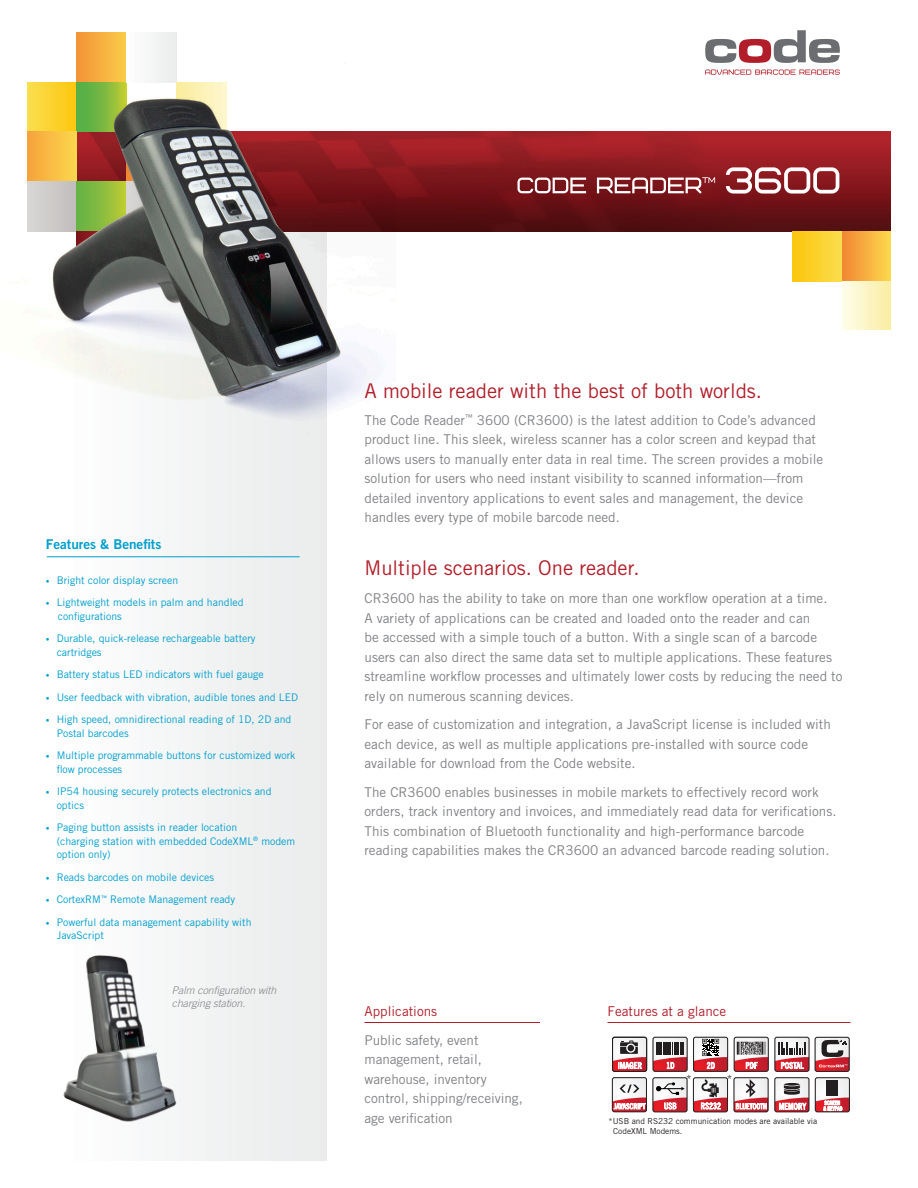
<style>
.page{position:relative;width:918px;height:1188px;background:#fff}
.page>*{position:absolute;margin:0;border:0;box-sizing:border-box;transform-origin:0 0}
.t1{font:20.25px "Trade Gothic LT Std";color:#b11e2a}
.t2{font:13.5px/19.5px "Trade Gothic LT Std";color:#808285}
.t3{font:13.5px "Trade Gothic LT Std";color:#b11e2a}
.t4{font:13.5px "Trade Gothic LT Std Bd 2";color:#009fcd}
.applications{font:11.25px "Trade Gothic LT Std";color:#231f20}
.t5{font:10.5px/13.5px "Trade Gothic LT Std";color:#009fcd}
.t6{font:italic 300 10.5px/12.6px "Trade Gothic LT Std";color:#808285}
.applications-2{font:8.25px/10.5px "Trade Gothic LT Std";color:#231f20}
.s1{font-size:7.5px}
</style>
<div class="page">
<hr style="left:608px;top:1022px;width:242px;height:1px;background:#b11e2a">
<div style="left:612px;top:1037px;width:35px;height:35px;border:1px solid #231f20;border-radius:2px"></div>
<div style="left:653px;top:1077px;width:34px;height:35px;border:1px solid #231f20;border-radius:2px"></div>
<svg style="left:653px;top:1078px;width:34px;height:34px"></svg>
<div style="left:653px;top:1037px;width:35px;height:35px;border:1px solid #231f20;border-radius:2px"></div>
<svg style="left:653px;top:1037px;width:34px;height:34px"></svg>
<div style="left:693px;top:1037px;width:35px;height:35px;border:1px solid #231f20;border-radius:2px"></div>
<svg style="left:694px;top:1037px;width:34px;height:34px"></svg>
<div style="left:693px;top:1077px;width:35px;height:35px;border:1px solid #231f20;border-radius:2px"></div>
<svg style="left:693px;top:1078px;width:35px;height:34px"></svg>
<div style="left:774px;top:1077px;width:35px;height:35px;border:1px solid #231f20;border-radius:2px"></div>
<svg style="left:775px;top:1078px;width:34px;height:34px"></svg>
<div style="left:734px;top:1037px;width:35px;height:35px;border:1px solid #231f20;border-radius:2px"></div>
<svg style="left:734px;top:1037px;width:34px;height:34px"></svg>
<div style="left:815px;top:1037px;width:35px;height:35px;border:1px solid #231f20;border-radius:2px"></div>
<svg style="left:815px;top:1037px;width:34px;height:34px"></svg>
<div style="left:612px;top:1077px;width:35px;height:35px;border:1px solid #231f20;border-radius:2px"></div>
<svg style="left:612px;top:1078px;width:34px;height:34px"></svg>
<div style="left:775px;top:1037px;width:34px;height:35px;border:1px solid #231f20;border-radius:2px"></div>
<svg style="left:775px;top:1037px;width:34px;height:34px"></svg>
<div style="left:815px;top:1077px;width:35px;height:35px;border:1px solid #231f20;border-radius:2px"></div>
<div style="left:734px;top:1077px;width:34px;height:35px;border:1px solid #231f20;border-radius:2px"></div>
<svg style="left:734px;top:1078px;width:34px;height:34px"></svg>
<svg style="left:815px;top:1078px;width:34px;height:34px"></svg>
<svg style="left:613px;top:1037px;width:34px;height:34px"></svg>
<div style="left:28px;top:167px;width:298px;height:994px;background:#f3f4f4"></div>
<div style="left:77px;top:33px;width:50px;height:49px;background:linear-gradient(to right,#f39437,#fbcb48)"></div>
<div style="left:127px;top:33px;width:49px;height:49px;background:#f4f5f6"></div>
<div style="left:793px;top:231px;width:50px;height:50px;background:linear-gradient(to right,#fcc60b,#fadd4e)"></div>
<div style="left:843px;top:231px;width:48px;height:50px;background:linear-gradient(to right,#f28835,#fbd84c)"></div>
<div style="left:843px;top:281px;width:48px;height:49px;background:linear-gradient(to right,#fefdea,#faeea3)"></div>
<svg style="left:395px;top:132px;width:494px;height:99px;background:#7f171c"></svg>
<hr style="left:364px;top:1022px;width:176px;height:1px;background:#b11e2a">
<hr style="left:47px;top:556px;width:253px;height:1px;background:#009fcd">
<svg style="left:518px;top:177px;width:197px;height:16px"></svg>
<img style="left:8px;top:60px;width:387px;height:386px">
<svg style="left:726px;top:167px;width:113px;height:27px"></svg>
<img style="left:34px;top:948px;width:143px;height:189px">
<svg style="left:705px;top:70px;width:135px;height:5px"></svg>
<svg style="left:705px;top:30px;width:135px;height:33px"></svg>
<p class="t4" style="left:46px;top:536px;width:117px">Features &amp; Benefits</p>
<p class="t5" style="left:46px;top:573px;width:134px"><span class="s1">•</span> Bright color display screen</p>
<p class="t5" style="left:58px;top:596px;width:187px;text-indent:-12px"><span class="s1">•</span> Lightweight models in palm and handled configurations</p>
<p class="t5" style="left:57px;top:632px;width:200px;text-indent:-11px"><span class="s1">•</span> Durable, quick-release rechargeable battery cartridges</p>
<p class="t5" style="left:46px;top:668px;width:219px"><span class="s1">•</span> Battery status LED indicators with fuel gauge</p>
<p class="t5" style="left:46px;top:690px;width:254px"><span class="s1">•</span> User feedback with vibration, audible tones and LED</p>
<p class="t5" style="left:57px;top:713px;width:236px;text-indent:-11px"><span class="s1">•</span> High speed, omnidirectional reading of 1D, 2D and<br>Postal barcodes</p>
<p class="t5" style="left:57px;top:749px;width:240px;text-indent:-11px"><span class="s1">•</span> Multiple programmable buttons for customized work flow processes</p>
<p class="t5" style="left:57px;top:785px;width:216px;text-indent:-11px"><span class="s1">•</span> IP54 housing securely protects electronics and optics</p>
<p class="t5" style="left:57px;top:821px;width:240px;text-indent:-11px"><span class="s1">•</span> Paging button assists in reader location<br>(charging station with embedded CodeXML<sup>®</sup> modem option only)</p>
<p class="t5" style="left:46px;top:870px;width:170px"><span class="s1">•</span> Reads barcodes on mobile devices</p>
<p class="t5" style="left:46px;top:893px;width:191px"><span class="s1">•</span> CortexRM<sup>™</sup> Remote Management ready</p>
<p class="t5" style="left:57px;top:915px;width:196px;text-indent:-11px"><span class="s1">•</span> Powerful data management capability with<br>JavaScript</p>
<p class="t6" style="left:172px;top:984px;width:106px">Palm configuration with charging station.</p>
<p class="t1" style="left:364px;top:378px;width:399px">A mobile reader with the best of both worlds.</p>
<p class="t2" style="left:364px;top:410px;width:460px">The Code Reader<sup>™</sup> 3600 (CR3600) is the latest addition to Code’s advanced product line. This sleek, wireless scanner has a color screen and keypad that allows users to manually enter data in real time. The screen provides a mobile solution for users who need instant visibility to scanned information—from detailed inventory applications to event sales and management, the device handles every type of mobile barcode need.</p>
<p class="t1" style="left:364px;top:555px;width:277px">Multiple scenarios. One reader.</p>
<p class="t2" style="left:364px;top:589px;width:480px">CR3600 has the ability to take on more than one workflow operation at a time.<br>A variety of applications can be created and loaded onto the reader and can<br>be accessed with a simple touch of a button. With a single scan of a barcode users can also direct the same data set to multiple applications. These features streamline workflow processes and ultimately lower costs by reducing the need to rely on numerous scanning devices.</p>
<p class="t2" style="left:364px;top:715px;width:468px">For ease of customization and integration, a JavaScript license is included with each device, as well as multiple applications pre-installed with source code available for download from the Code website.</p>
<p class="t2" style="left:364px;top:782px;width:474px">The CR3600 enables businesses in mobile markets to effectively record work orders, track inventory and invoices, and immediately read data for verifications.<br>This combination of Bluetooth functionality and high-performance barcode reading capabilities makes the CR3600 an advanced barcode reading solution.</p>
<p class="t3" style="left:364px;top:1003px;width:74px">Applications</p>
<p class="t3" style="left:608px;top:1003px;width:120px">Features at a glance</p>
<p class="t2" style="left:364px;top:1030px;width:160px">Public safety, event management, retail, warehouse, inventory control, shipping/receiving, age verification</p>
<p class="applications" style="left:686px;top:1072px;width:7px">*</p>
<p class="applications" style="left:727px;top:1072px;width:7px">*</p>
<p class="applications-2" style="left:613px;top:1115px;width:206px;text-indent:-5px">*USB and RS232 communication modes are available via<br>CodeXML Modems.</p>
</div>
